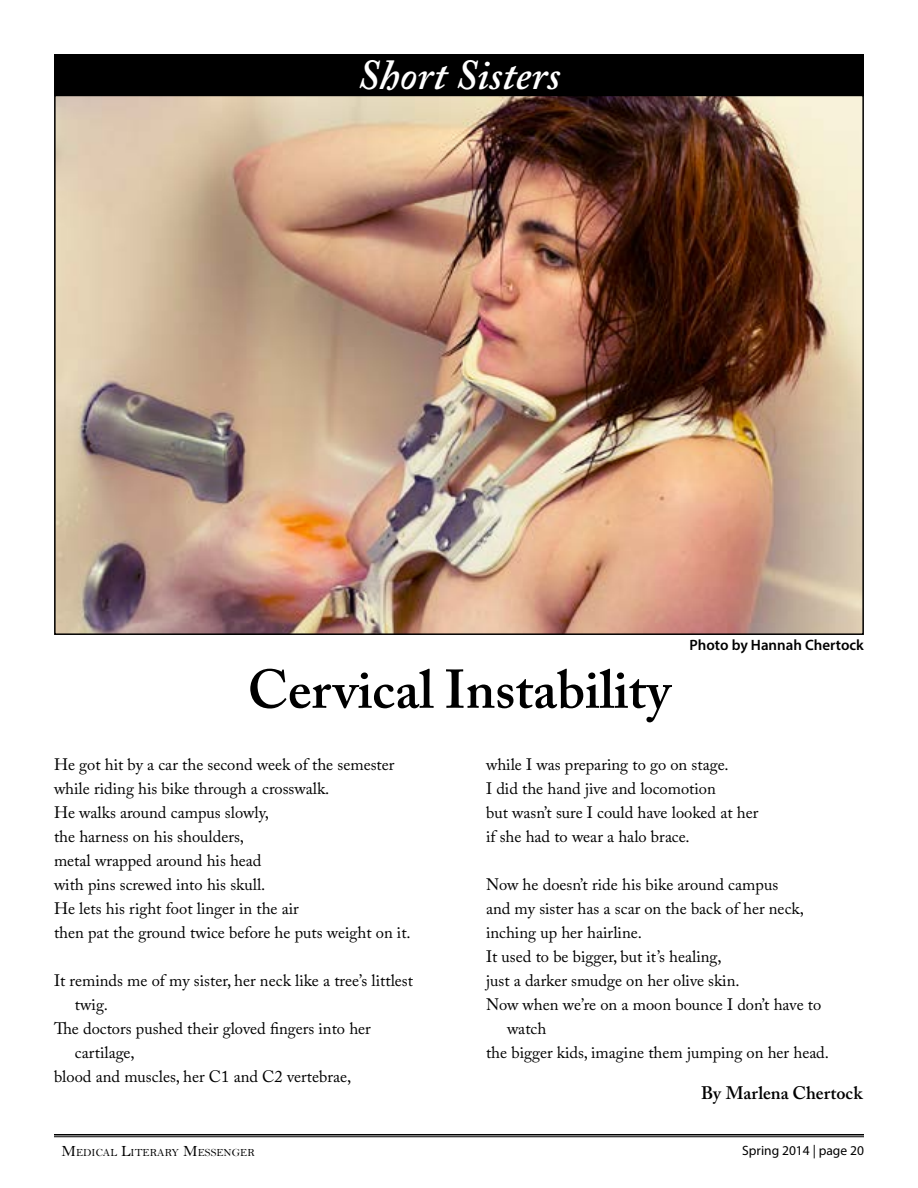
<style>
.page{position:relative;width:918px;height:1188px;background:#fff}
.page>*{position:absolute;margin:0;border:0;box-sizing:border-box;transform-origin:0 0}
.t1{font:600 54px "Adobe Caslon Pro";color:#000}
.t2{font:italic 600 42.45px "Adobe Caslon Pro";color:#fff}
.t3{font:600 18px "Adobe Caslon Pro";color:#000}
.t4{font:16.5px/24px "Adobe Caslon Pro";color:#000}
.t5{font:600 15px "Myriad Pro";color:#000}
.t6{font:13.5px "Myriad Pro";color:#000}
.t7{font:10.95px "Bell";color:#000}
.s1{font-size:15.6px}
</style>
<div class="page">
<hr style="left:54px;top:1134px;width:810px;height:2px;background:#000">
<hr style="left:54px;top:1136px;width:810px;height:1px;background:#000">
<img style="left:57px;top:98px;width:804px;height:534px">
<div style="left:54px;top:54px;width:810px;height:42px;background:#000"></div>
<h2 class="t2" style="left:358px;top:49px;width:204px">Short Sisters</h2>
<h1 class="t1" style="left:247px;top:657px;width:425px">Cervical Instability</h1>
<p class="t5" style="left:690px;top:635px;width:176px">Photo by Hannah Chertock</p>
<p class="t4" style="left:54px;top:752px;width:358px">He got hit by a car the second week of the semester while riding his bike through a crosswalk.<br>He walks around campus slowly,<br>the harness on his shoulders,<br>metal wrapped around his head<br>with pins screwed into his skull.<br>He lets his right foot linger in the air<br>then pat the ground twice before he puts weight on it.</p>
<p class="t4" style="left:54px;top:968px;width:361px">It reminds me of my sister, her neck like a tree’s littlest</p>
<p class="t4" style="left:75px;top:992px;width:35px">twig.</p>
<p class="t4" style="left:54px;top:1016px;width:318px">The doctors pushed their gloved fingers into her</p>
<p class="t4" style="left:75px;top:1040px;width:61px">cartilage,</p>
<p class="t4" style="left:54px;top:1064px;width:299px">blood and muscles, her C1 and C2 vertebrae,</p>
<p class="t7" style="left:62px;top:1146px;width:195px"><span class="s1">M</span>EDICAL <span class="s1">L</span>ITERARY <span class="s1">M</span>ESSENGER</p>
<p class="t4" style="left:486px;top:752px;width:274px">while I was preparing to go on stage.<br>I did the hand jive and locomotion<br>but wasn’t sure I could have looked at her if she had to wear a halo brace.</p>
<p class="t4" style="left:486px;top:872px;width:294px">Now he doesn’t ride his bike around campus</p>
<p class="t4" style="left:486px;top:896px;width:319px">and my sister has a scar on the back of her neck,</p>
<p class="t4" style="left:486px;top:920px;width:157px">inching up her hairline.</p>
<p class="t4" style="left:486px;top:944px;width:237px">It used to be bigger, but it’s healing,</p>
<p class="t4" style="left:486px;top:968px;width:255px">just a darker smudge on her olive skin.</p>
<p class="t4" style="left:486px;top:992px;width:337px">Now when we’re on a moon bounce I don’t have to</p>
<p class="t4" style="left:507px;top:1016px;width:41px">watch</p>
<p class="t4" style="left:486px;top:1040px;width:345px">the bigger kids, imagine them jumping on her head.</p>
<p class="t3" style="left:701px;top:1083px;width:163px">By Marlena Chertock</p>
<p class="t6" style="left:742px;top:1143px;width:123px">Spring 2014 | page 20</p>
</div>
